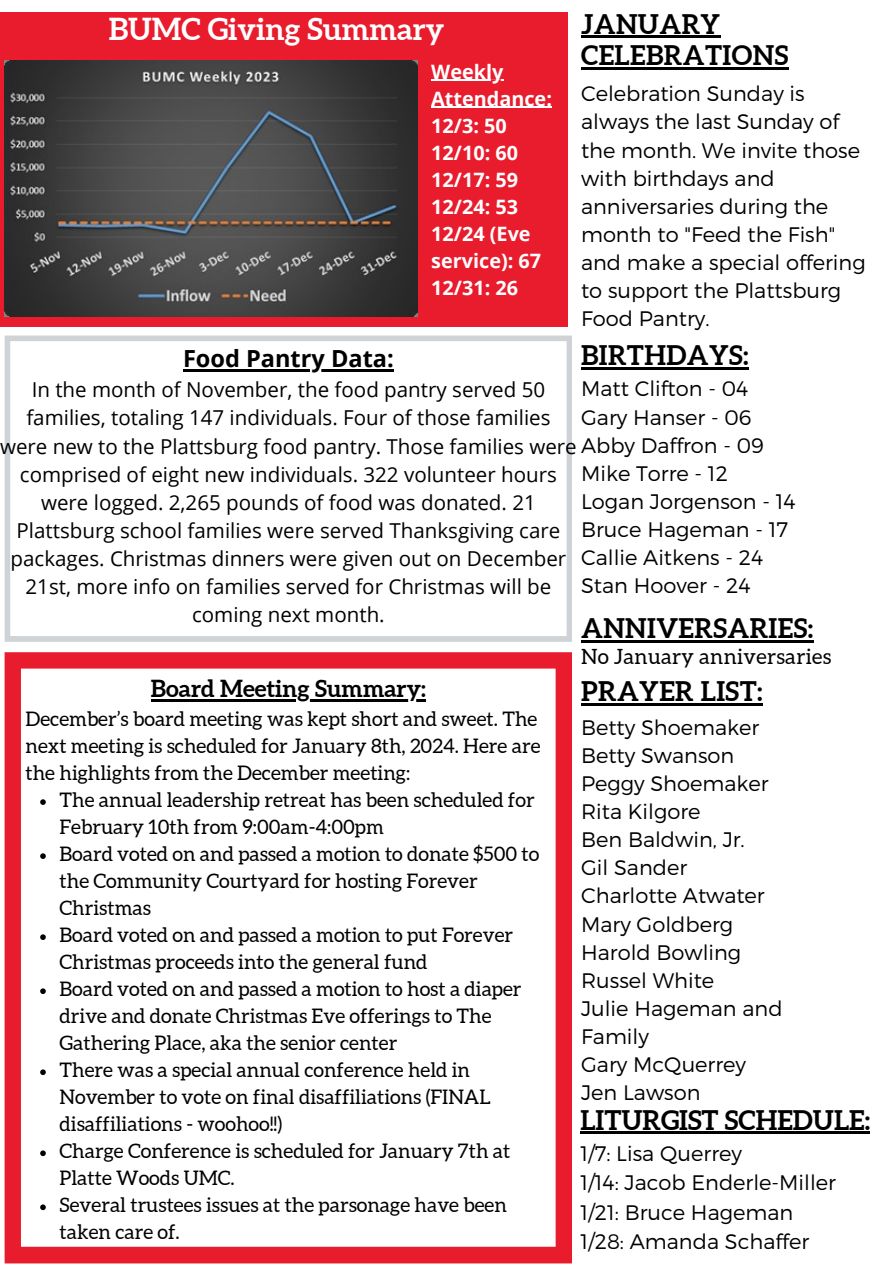
<style>
.page{position:relative;width:893px;height:1264px;background:#fff}
.page>*{position:absolute;margin:0;border:0;box-sizing:border-box;transform-origin:0 0}
.t1{font:700 30.3px "Aleo";color:#fff}
.t2{font:700 27px "Aleo";letter-spacing:.015em;color:#000}
.t3{font:700 23.55px "Aleo";color:#000}
.t4{font:700 23.55px "Open Sans";color:#000}
.t5{font:300 21px/28.2px "Montserrat";color:#000}
.t6{font:300 21px/28.2px "Montserrat";color:#010101}
.t7{font:21px "Aleo";letter-spacing:.015em;color:#000}
.t8{font:20.55px/28.2px "Open Sans";color:#000}
.t9{font:19.95px/27px "Aleo";color:#000}
.t10{font:700 19.8px/27px "Open Sans";color:#fff}
.s1{font-family:"Montserrat";font-weight:300;font-size:21px}
</style>
<div class="page">
<svg style="left:5px;top:652px;width:567px;height:611px"></svg>
<div style="left:0;top:12px;width:567px;height:314px;background:#e81c2d"></div>
<svg style="left:5px;top:335px;width:567px;height:307px"></svg>
<img style="left:5px;top:60px;width:412px;height:257px">
<hr style="left:151px;top:699px;width:275px;height:2px;background:#000">
<svg style="left:40px;top:799px;width:6px;height:6px"></svg>
<svg style="left:40px;top:853px;width:6px;height:6px"></svg>
<svg style="left:40px;top:934px;width:6px;height:6px"></svg>
<svg style="left:40px;top:988px;width:6px;height:6px"></svg>
<svg style="left:40px;top:1069px;width:6px;height:6px"></svg>
<svg style="left:40px;top:1150px;width:6px;height:6px"></svg>
<svg style="left:40px;top:1204px;width:6px;height:6px"></svg>
<hr style="left:581px;top:367px;width:168px;height:3px;background:#000">
<hr style="left:581px;top:703px;width:182px;height:2px;background:#000">
<hr style="left:581px;top:36px;width:139px;height:2px;background:#000">
<hr style="left:581px;top:67px;width:207px;height:3px;background:#000">
<hr style="left:580px;top:1131px;width:290px;height:2px;background:#000">
<hr style="left:431px;top:80px;width:72px;height:1px;background:#fff">
<hr style="left:431px;top:107px;width:121px;height:1px;background:#fff">
<hr style="left:581px;top:640px;width:232px;height:3px;background:#000">
<hr style="left:183px;top:369px;width:211px;height:2px;background:#000">
<p class="t1" style="left:109px;top:11px;width:337px">BUMC Giving Summary</p>
<p class="t10" style="left:431px;top:57px;width:122px">Weekly<br>Attendance:</p>
<p class="t10" style="left:431px;top:111px;width:77px">12/3: 50</p>
<p class="t10" style="left:431px;top:138px;width:88px">12/10: 60</p>
<p class="t10" style="left:431px;top:165px;width:88px">12/17: 59</p>
<p class="t10" style="left:431px;top:192px;width:88px">12/24: 53</p>
<p class="t10" style="left:431px;top:219px;width:111px">12/24 (Eve service): 67</p>
<p class="t10" style="left:431px;top:273px;width:88px">12/31: 26</p>
<p class="t2" style="left:581px;top:8px;width:140px">JANUARY</p>
<p class="t2" style="left:581px;top:40px;width:209px">CELEBRATIONS</p>
<p class="t5" style="left:581px;top:79px;width:286px">Celebration Sunday is always the last Sunday of the month. We invite those with birthdays and anniversaries during the month to "Feed the Fish" and make a special offering to support the Plattsburg<br>Food Pantry.</p>
<p class="t2" style="left:581px;top:340px;width:169px">BIRTHDAYS:</p>
<p class="t5" style="left:581px;top:374px;width:169px">Matt Clifton - 04</p>
<p class="t5" style="left:581px;top:402px;width:172px">Gary Hanser - 06</p>
<p class="t8" style="left:0;top:431px;width:765px">were new to the Plattsburg food pantry. Those families were <span class="s1">Abby Daffron - 09</span></p>
<p class="t5" style="left:581px;top:458px;width:148px">Mike Torre - 12</p>
<p class="t5" style="left:581px;top:486px;width:216px">Logan Jorgenson - 14</p>
<p class="t5" style="left:581px;top:514px;width:209px">Bruce Hageman - 17</p>
<p class="t5" style="left:581px;top:542px;width:184px">Callie Aitkens - 24</p>
<p class="t5" style="left:581px;top:570px;width:171px">Stan Hoover - 24</p>
<p class="t4" style="left:183px;top:342px;width:212px">Food Pantry Data:</p>
<p class="t8" style="left:26px;top:375px;width:525px">In the month of November, the food pantry served 50 families, totaling 147 individuals. Four of those families</p>
<p class="t8" style="left:11px;top:459px;width:557px;text-align:center">comprised of eight new individuals. 322 volunteer hours were logged. 2,265 pounds of food was donated. 21<br>Plattsburg school families were served Thanksgiving care packages. Christmas dinners were given out on December 21st, more info on families served for Christmas will be coming next month.</p>
<p class="t2" style="left:581px;top:613px;width:233px">ANNIVERSARIES:</p>
<p class="t7" style="left:581px;top:645px;width:252px">No January anniversaries</p>
<p class="t3" style="left:151px;top:674px;width:276px">Board Meeting Summary:</p>
<p class="t9" style="left:26px;top:705px;width:516px">December’s board meeting was kept short and sweet. The next meeting is scheduled for January 8th, 2024. Here are the highlights from the December meeting:</p>
<p class="t9" style="left:60px;top:786px;width:476px">The annual leadership retreat has been scheduled for<br>February 10th from 9:00am-4:00pm</p>
<p class="t9" style="left:60px;top:840px;width:481px">Board voted on and passed a motion to donate $500 to the Community Courtyard for hosting Forever<br>Christmas</p>
<p class="t9" style="left:60px;top:921px;width:455px">Board voted on and passed a motion to put Forever<br>Christmas proceeds into the general fund</p>
<p class="t9" style="left:60px;top:975px;width:463px">Board voted on and passed a motion to host a diaper drive and donate Christmas Eve offerings to The<br>Gathering Place, aka the senior center</p>
<p class="t9" style="left:60px;top:1056px;width:432px">There was a special annual conference held in<br>November to vote on final disaffiliations (FINAL disaffiliations - woohoo!!)</p>
<p class="t9" style="left:60px;top:1137px;width:452px">Charge Conference is scheduled for January 7th at<br>Platte Woods UMC.</p>
<p class="t9" style="left:60px;top:1191px;width:449px">Several trustees issues at the parsonage have been taken care of.</p>
<p class="t2" style="left:581px;top:675px;width:183px">PRAYER LIST:</p>
<p class="t6" style="left:581px;top:712px;width:180px">Betty Shoemaker</p>
<p class="t6" style="left:581px;top:740px;width:155px">Betty Swanson</p>
<p class="t6" style="left:581px;top:768px;width:189px">Peggy Shoemaker</p>
<p class="t6" style="left:581px;top:796px;width:121px">Rita Kilgore</p>
<p class="t6" style="left:581px;top:824px;width:165px">Ben Baldwin, Jr.</p>
<p class="t6" style="left:581px;top:852px;width:108px">Gil Sander</p>
<p class="t6" style="left:581px;top:880px;width:185px">Charlotte Atwater</p>
<p class="t6" style="left:581px;top:908px;width:154px">Mary Goldberg</p>
<p class="t6" style="left:581px;top:937px;width:162px">Harold Bowling</p>
<p class="t6" style="left:581px;top:965px;width:135px">Russel White</p>
<p class="t6" style="left:581px;top:993px;width:203px">Julie Hageman and<br>Family</p>
<p class="t6" style="left:581px;top:1049px;width:166px">Gary McQuerrey</p>
<p class="t6" style="left:581px;top:1077px;width:121px">Jen Lawson</p>
<p class="t2" style="left:580px;top:1104px;width:291px">LITURGIST SCHEDULE:</p>
<p class="t5" style="left:580px;top:1138px;width:163px">1/7: Lisa Querrey</p>
<p class="t5" style="left:580px;top:1167px;width:257px">1/14: Jacob Enderle-Miller</p>
<p class="t5" style="left:580px;top:1196px;width:214px">1/21: Bruce Hageman</p>
<p class="t5" style="left:580px;top:1226px;width:230px">1/28: Amanda Schaffer</p>
</div>
